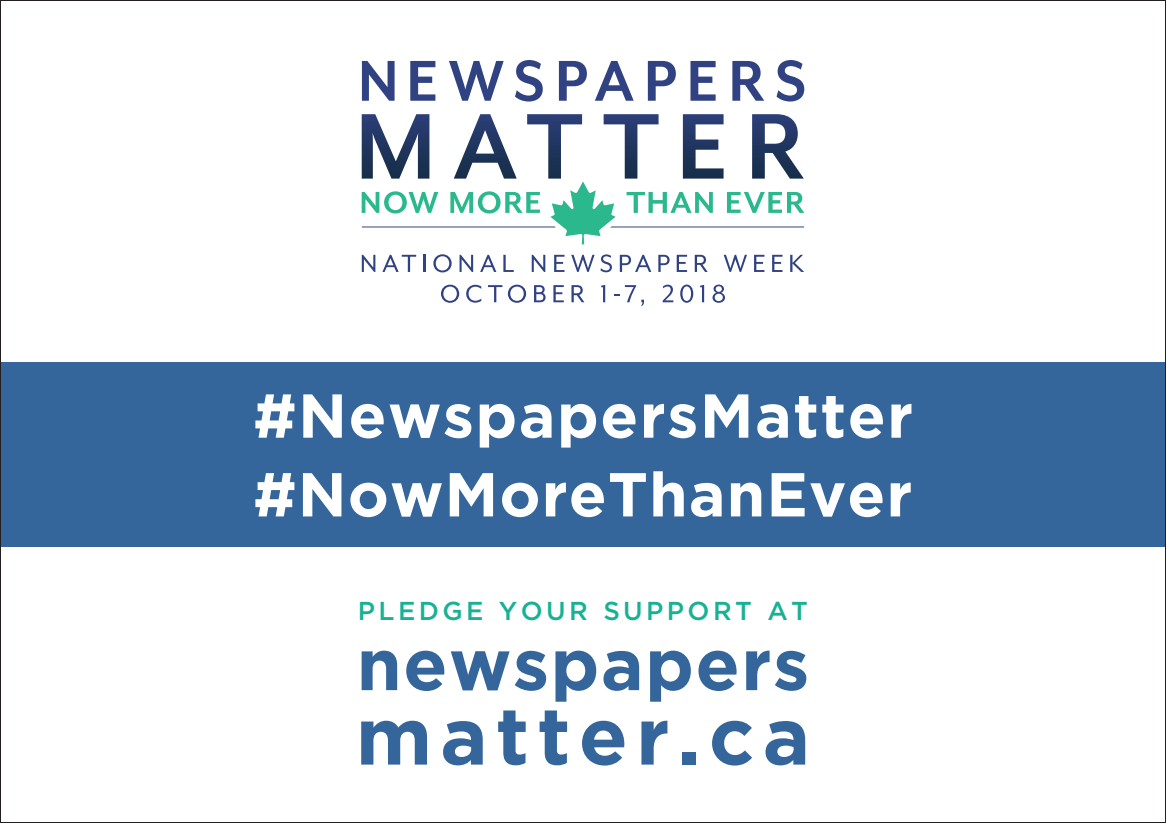
<style>
.page{position:relative;width:1166px;height:823px;background:#fff}
.page>*{position:absolute;margin:0;border:0;box-sizing:border-box;transform-origin:0 0}
.t1{font:700 80.4px "Gotham";letter-spacing:.1em;color:#35669b}
.t2{font:700 72.4px "Gotham";letter-spacing:.02em;color:#35669b}
.t3{font:700 62px "Gotham";letter-spacing:.025em;color:#fff}
.t4{font:500 26px "Gotham";letter-spacing:.13em;color:#18b193}
</style>
<div class="page">
<div style="left:0;top:362px;width:1165px;height:185px;background:#35669b"></div>
<svg style="left:362px;top:255px;width:13px;height:17px"></svg>
<svg style="left:382px;top:255px;width:34px;height:17px"></svg>
<svg style="left:423px;top:255px;width:2px;height:17px"></svg>
<svg style="left:433px;top:254px;width:18px;height:18px"></svg>
<svg style="left:459px;top:255px;width:14px;height:17px"></svg>
<svg style="left:480px;top:255px;width:16px;height:17px"></svg>
<svg style="left:503px;top:255px;width:10px;height:17px"></svg>
<svg style="left:531px;top:255px;width:14px;height:17px"></svg>
<svg style="left:554px;top:255px;width:10px;height:17px"></svg>
<svg style="left:571px;top:255px;width:23px;height:17px"></svg>
<svg style="left:600px;top:254px;width:12px;height:18px"></svg>
<svg style="left:619px;top:255px;width:32px;height:17px"></svg>
<svg style="left:658px;top:255px;width:11px;height:17px"></svg>
<svg style="left:676px;top:255px;width:11px;height:17px"></svg>
<svg style="left:694px;top:255px;width:13px;height:17px"></svg>
<svg style="left:723px;top:255px;width:24px;height:17px"></svg>
<svg style="left:754px;top:255px;width:10px;height:17px"></svg>
<svg style="left:772px;top:255px;width:10px;height:17px"></svg>
<svg style="left:790px;top:255px;width:14px;height:17px"></svg>
<svg style="left:441px;top:285px;width:18px;height:18px"></svg>
<svg style="left:466px;top:285px;width:15px;height:18px"></svg>
<svg style="left:488px;top:285px;width:14px;height:17px"></svg>
<svg style="left:508px;top:285px;width:18px;height:18px"></svg>
<svg style="left:534px;top:285px;width:11px;height:17px"></svg>
<svg style="left:553px;top:285px;width:10px;height:17px"></svg>
<svg style="left:571px;top:285px;width:13px;height:17px"></svg>
<svg style="left:601px;top:285px;width:4px;height:17px"></svg>
<svg style="left:614px;top:285px;width:30px;height:21px"></svg>
<svg style="left:662px;top:285px;width:11px;height:17px"></svg>
<svg style="left:680px;top:285px;width:13px;height:18px"></svg>
<svg style="left:700px;top:285px;width:4px;height:17px"></svg>
<svg style="left:712px;top:285px;width:13px;height:18px"></svg>
<svg style="left:361px;top:60px;width:443px;height:119px"></svg>
<svg style="left:361px;top:181px;width:443px;height:63px"></svg>
<p class="t3" style="left:253px;top:380px;width:661px">#NewspapersMatter</p>
<p class="t3" style="left:253px;top:459px;width:660px">#NowMoreThanEver</p>
<p class="t4" style="left:358px;top:596px;width:451px">PLEDGE YOUR SUPPORT AT</p>
<p class="t2" style="left:356px;top:623px;width:454px">newspapers</p>
<p class="t1" style="left:356px;top:690px;width:456px">matter.ca</p>
</div>
